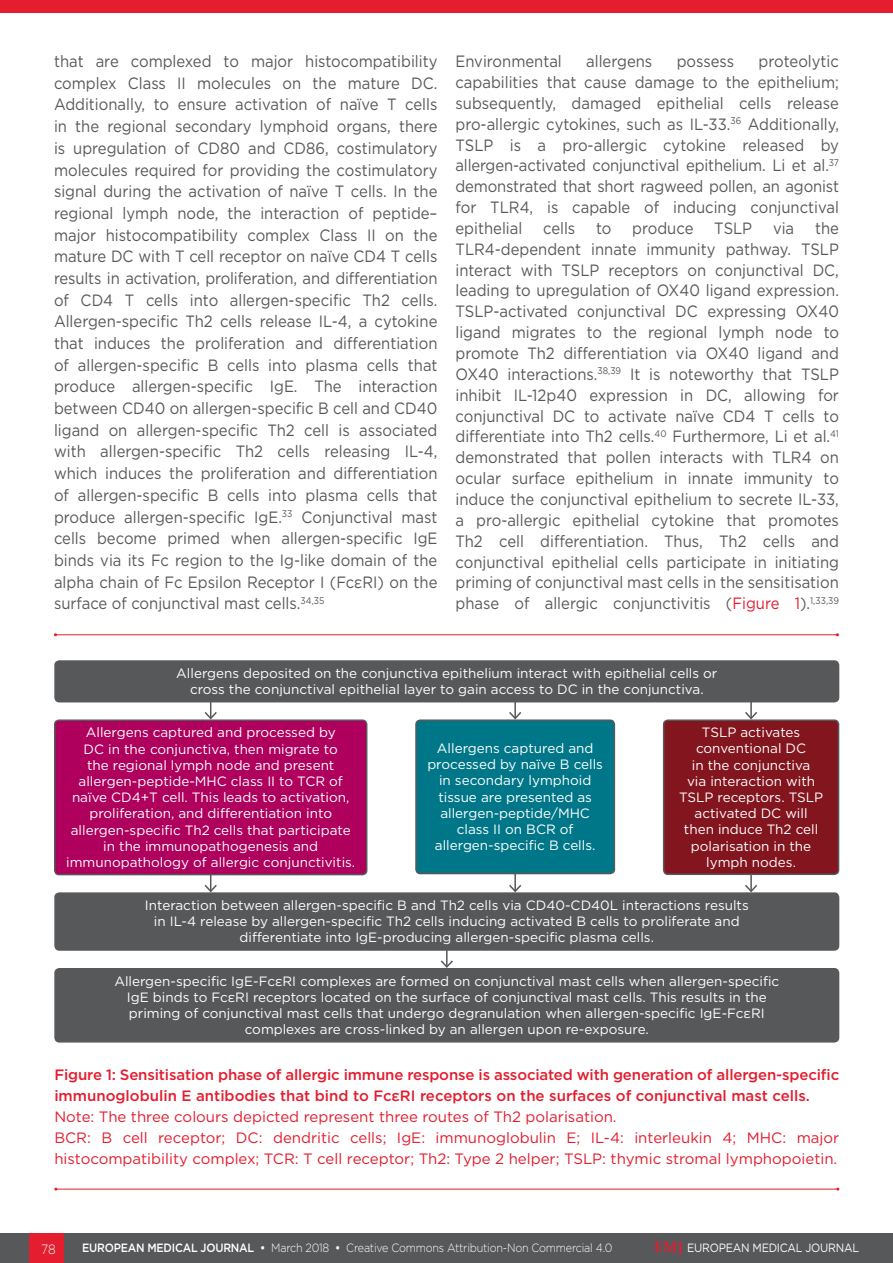
<style>
.page{position:relative;width:893px;height:1263px;background:#fff}
.page>*{position:absolute;margin:0;border:0;box-sizing:border-box;transform-origin:0 0}
._11__Main_text{font:16.35px/20.9px "Gotham";color:#57585a;text-align:justify;scale:.91 1}
._12_b_Figure___Table{font:15px/21px "Gotham";color:#e41d2f}
._12_b_Figure___Table-2{font:500 15px/21px "Gotham";letter-spacing:-.01em;color:#e41d2f}
._13__Figure_Table_Fo{font:13.5px/16.2px "Gotham";color:#fff;text-align:center}
.t1{font:300 13.5px "Gotham";color:#fff;scale:.9 1}
.t2{font:300 12px "Gotham";letter-spacing:-.02em;color:#fff;scale:.9 1}
.t3{font:12px "Gotham";letter-spacing:-.02em;color:#fff;scale:.9 1}
.s1{color:#e41d2f}
.s2{font-weight:500}
.s3{font-family:"Palatino Linotype";font-weight:700;font-size:15px;color:#e41d2f}
</style>
<div class="page">
<div style="left:0;top:1233px;width:893px;height:30px;background:#57585a"></div>
<div style="left:30px;top:1233px;width:34px;height:30px;background:#e41d2f"></div>
<div style="left:0;top:0;width:893px;height:13px;background:#e41d2f"></div>
<hr style="left:56px;top:1189px;width:782px;height:1px;background:#e41d2f">
<hr style="left:55px;top:634px;width:782px;height:1px;background:#e41d2f">
<svg style="left:203px;top:702px;width:15px;height:17px"></svg>
<svg style="left:203px;top:875px;width:15px;height:17px"></svg>
<hr style="left:514px;top:694px;width:2px;height:24px;background:#57585a">
<svg style="left:509px;top:710px;width:13px;height:9px"></svg>
<hr style="left:514px;top:867px;width:2px;height:24px;background:#57585a">
<svg style="left:509px;top:883px;width:13px;height:9px"></svg>
<hr style="left:446px;top:942px;width:2px;height:25px;background:#57585a">
<svg style="left:440px;top:959px;width:13px;height:9px"></svg>
<hr style="left:750px;top:694px;width:2px;height:24px;background:#57585a">
<svg style="left:745px;top:710px;width:12px;height:9px"></svg>
<hr style="left:750px;top:867px;width:2px;height:24px;background:#57585a">
<svg style="left:745px;top:883px;width:13px;height:9px"></svg>
<div style="left:55px;top:661px;width:783px;height:41px;background:#57585a;border-radius:4px"></div>
<div style="left:54px;top:660px;width:785px;height:42px;border:2px solid #57585a;border-radius:4px"></div>
<div style="left:55px;top:893px;width:783px;height:57px;background:#57585a;border-radius:4px"></div>
<div style="left:54px;top:892px;width:785px;height:59px;border:2px solid #57585a;border-radius:4px"></div>
<div style="left:55px;top:969px;width:783px;height:73px;background:#57585a;border-radius:4px"></div>
<div style="left:54px;top:968px;width:785px;height:74px;border:2px solid #57585a;border-radius:4px"></div>
<div style="left:55px;top:720px;width:312px;height:154px;background:#ae005c;border-radius:4px"></div>
<div style="left:54px;top:719px;width:313px;height:156px;border:2px solid #57585a;border-radius:4px"></div>
<div style="left:416px;top:720px;width:198px;height:153px;background:#078;border-radius:4px"></div>
<div style="left:415px;top:719px;width:200px;height:155px;border:2px solid #57585a;border-radius:4px"></div>
<div style="left:664px;top:720px;width:174px;height:154px;background:#83151f;border-radius:4px"></div>
<div style="left:663px;top:719px;width:176px;height:156px;border:2px solid #57585a;border-radius:4px"></div>
<p class="_11__Main_text" style="left:54px;top:50px;width:423px;line-height:21.8px">that are complexed to major histocompatibility complex Class II molecules on the mature DC.<br>Additionally, to ensure activation of naïve T cells in the regional secondary lymphoid organs, there is upregulation of CD80 and CD86, costimulatory molecules required for providing the costimulatory signal during the activation of naïve T cells. In the regional lymph node, the interaction of peptide– major histocompatibility complex Class II on the mature DC with T cell receptor on naïve CD4 T cells results in activation, proliferation, and differentiation of CD4 T cells into allergen-specific Th2 cells.<br>Allergen-specific Th2 cells release IL-4, a cytokine that induces the proliferation and differentiation of allergen-specific B cells into plasma cells that produce allergen-specific IgE. The interaction between CD40 on allergen-specific B cell and CD40 ligand on allergen-specific Th2 cell is associated with allergen-specific Th2 cells releasing IL-4, which induces the proliferation and differentiation of allergen-specific B cells into plasma cells that produce allergen-specific IgE.<sup>33</sup> Conjunctival mast cells become primed when allergen-specific IgE binds via its Fc region to the Ig-like domain of the alpha chain of Fc Epsilon Receptor I (FcεRI) on the surface of conjunctival mast cells.<sup>34,35</sup></p>
<p class="_11__Main_text" style="left:455px;top:51px;width:118px">Environmental</p>
<p class="_11__Main_text" style="left:586px;top:51px;width:74px">allergens</p>
<p class="_11__Main_text" style="left:677px;top:51px;width:65px">possess</p>
<p class="_11__Main_text" style="left:455px;top:51px;width:423px;text-indent:303px">proteolytic capabilities that cause damage to the epithelium; subsequently, damaged epithelial cells release pro-allergic cytokines, such as IL-33.<sup>36</sup> Additionally, TSLP is a pro-allergic cytokine released by allergen-activated conjunctival epithelium. Li et al.<sup>37 </sup>demonstrated that short ragweed pollen, an agonist for TLR4, is capable of inducing conjunctival epithelial</p>
<p class="_11__Main_text" style="left:455px;top:217px;width:423px;text-indent:360px">the TLR4-dependent innate immunity pathway. TSLP interact with TSLP receptors on conjunctival DC, leading to upregulation of OX40 ligand expression.<br>TSLP-activated conjunctival DC expressing OX40 ligand migrates to the regional lymph node to promote Th2 differentiation via OX40 ligand and OX40 interactions.<sup>38,39</sup> It is noteworthy that TSLP inhibit IL-12p40 expression in DC, allowing for conjunctival DC to activate naïve CD4 T cells to differentiate into Th2 cells.<sup>40</sup> Furthermore, Li et al.<sup>41 </sup>demonstrated that pollen interacts with TLR4 on ocular surface epithelium in innate immunity to induce the conjunctival epithelium to secrete IL-33, a pro-allergic epithelial cytokine that promotes Th2 cell differentiation. Thus, Th2 cells and conjunctival epithelial cells participate in initiating priming of conjunctival mast cells in the sensitisation phase of allergic conjunctivitis (<span class="s1">Figure 1</span>).<sup>1,33,39</sup></p>
<p class="_11__Main_text" style="left:543px;top:217px;width:37px">cells</p>
<p class="_11__Main_text" style="left:596px;top:217px;width:18px">to</p>
<p class="_11__Main_text" style="left:632px;top:217px;width:69px">produce</p>
<p class="_11__Main_text" style="left:714px;top:217px;width:43px">TSLP</p>
<p class="_11__Main_text" style="left:773px;top:217px;width:25px">via</p>
<p class="_13__Figure_Table_Fo" style="left:176px;top:665px;width:543px">Allergens deposited on the conjunctiva epithelium interact with epithelial cells or cross the conjunctival epithelial layer to gain access to DC in the conjunctiva.</p>
<p class="_13__Figure_Table_Fo" style="left:66px;top:724px;width:290px">Allergens captured and processed by<br>DC in the conjunctiva, then migrate to<br>the regional lymph node and present allergen-peptide-MHC class II to TCR of naïve CD4+T cell. This leads to activation, proliferation, and differentiation into allergen-specific Th2 cells that participate in the immunopathogenesis and immunopathology of allergic conjunctivitis.</p>
<p class="_13__Figure_Table_Fo" style="left:427px;top:740px;width:177px">Allergens captured and processed by naïve B cells in secondary lymphoid tissue are presented as allergen-peptide/MHC class II on BCR of allergen-specific B cells.</p>
<p class="_13__Figure_Table_Fo" style="left:679px;top:724px;width:146px">TSLP activates conventional DC<br>in the conjunctiva<br>via interaction with<br>TSLP receptors. TSLP activated DC will then induce Th2 cell polarisation in the lymph nodes.</p>
<p class="_13__Figure_Table_Fo" style="left:145px;top:897px;width:605px">Interaction between allergen-specific B and Th2 cells via CD40-CD40L interactions results in IL-4 release by allergen-specific Th2 cells inducing activated B cells to proliferate and differentiate into IgE-producing allergen-specific plasma cells.</p>
<p class="_13__Figure_Table_Fo" style="left:114px;top:972px;width:666px">Allergen-specific IgE-FcεRI complexes are formed on conjunctival mast cells when allergen-specific IgE binds to FcεRI receptors located on the surface of conjunctival mast cells. This results in the priming of conjunctival mast cells that undergo degranulation when allergen-specific IgE-FcεRI complexes are cross-linked by an allergen upon re-exposure.</p>
<p class="_12_b_Figure___Table-2" style="left:54px;top:1063px;width:786px">Figure 1: Sensitisation phase of allergic immune response is associated with generation of allergen-specific immunoglobulin E antibodies that bind to FcεRI receptors on the surfaces of conjunctival mast cells.</p>
<p class="_12_b_Figure___Table" style="left:54px;top:1105px;width:564px">Note: The three colours depicted represent three routes of Th2 polarisation.</p>
<p class="_12_b_Figure___Table" style="left:54px;top:1126px;width:786px">BCR: B cell receptor; DC: dendritic cells; IgE: immunoglobulin E; IL-4: interleukin 4; MHC: major histocompatibility complex; TCR: T cell receptor; Th2: Type 2 helper; TSLP: thymic stromal lymphopoietin.</p>
<p class="t1" style="left:41px;top:1240px;width:18px">78</p>
<p class="t2" style="left:82px;top:1240px;width:591px"><span class="s2">EUROPEAN MEDICAL JOURNAL •</span> March 2018 <span class="s2">•</span> Creative Commons Attribution-Non Commercial 4.0</p>
<p class="t3" style="left:654px;top:1240px;width:229px"><span class="s3">EMJ</span> EUROPEAN MEDICAL JOURNAL</p>
</div>
